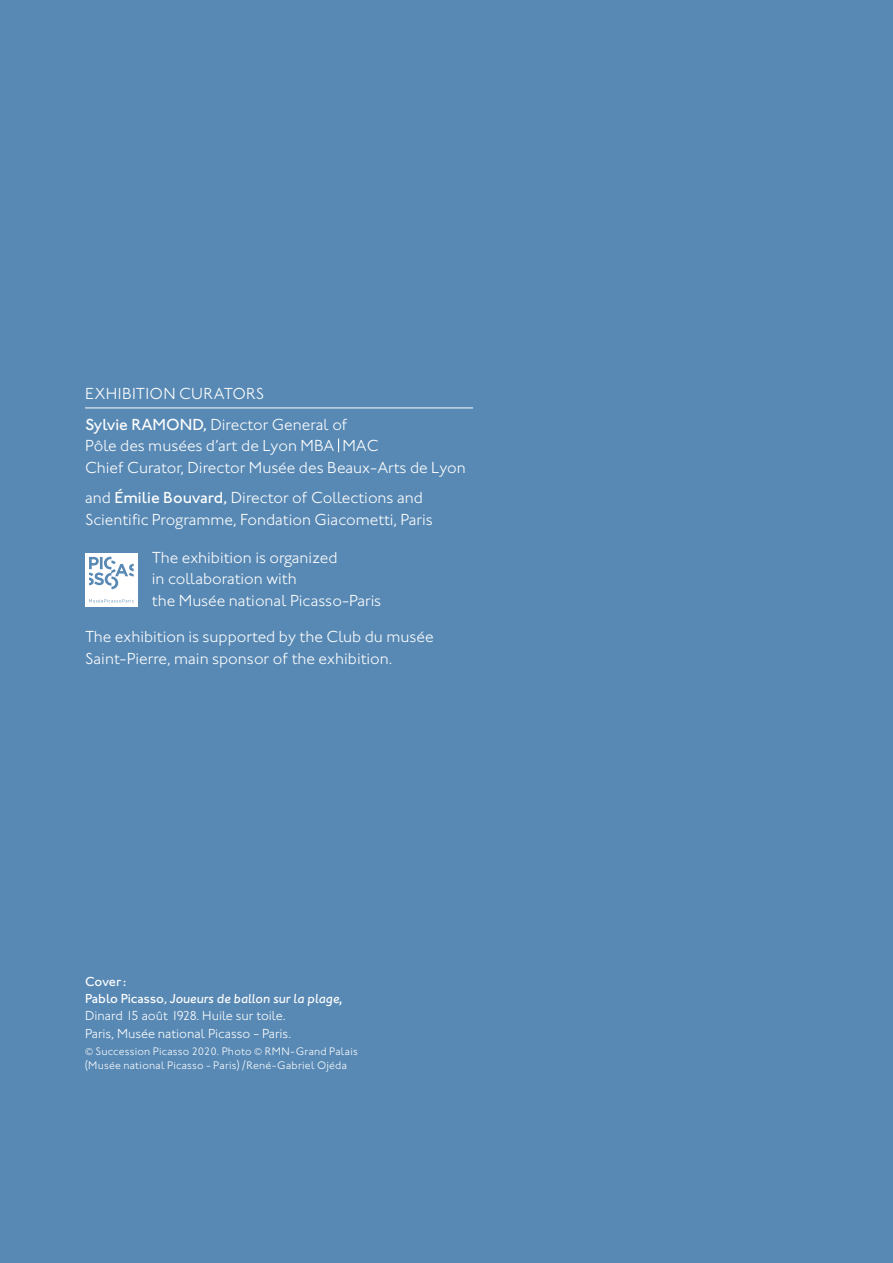
<style>
.page{position:relative;width:893px;height:1263px;background:#5889b4}
.page>*{position:absolute;margin:0;border:0;box-sizing:border-box;transform-origin:0 0}
.t1{font:300 16.5px/21.8px "Johnston ITC";color:#fff}
.t2{font:300 13.5px/17.2px "Johnston ITC";color:#fff}
.t3{font:italic 500 13.5px "Johnston ITC Pro";color:#fff}
.t4{font:500 13.5px "Johnston ITC";letter-spacing:-.005em;color:#fff}
.t5{font:300 11.25px/13.5px "Johnston ITC";letter-spacing:.02em;color:#fff}
.s1{font-weight:500}
.s2{font-family:"Johnston ITC";font-style:normal}
</style>
<div class="page">
<hr style="left:85px;top:408px;width:388px;height:1px;background:#fff">
<svg style="left:338px;top:438px;width:1px;height:14px"></svg>
<div style="left:85px;top:553px;width:53px;height:53px;background:#fff"></div>
<svg style="left:89px;top:557px;width:45px;height:32px"></svg>
<svg style="left:89px;top:599px;width:45px;height:3px"></svg>
<p class="t1" style="left:85px;top:379px;width:264px;line-height:30.3px">EXHIBITION CURATORS<br><span class="s1">Sylvie RAMOND,</span> Director General of</p>
<p class="t1" style="left:85px;top:435px;width:382px">Pôle des musées d’art de Lyon MBA MAC<br>Chief Curator, Director Musée des Beaux-Arts de Lyon</p>
<p class="t1" style="left:85px;top:487px;width:349px">and <span class="s1">Émilie Bouvard,</span> Director of Collections and<br>Scientific Programme, Fondation Giacometti, Paris</p>
<p class="t1" style="left:152px;top:546px;width:231px">The exhibition is organized<br>in collaboration with<br>the Musée national Picasso-Paris</p>
<p class="t1" style="left:85px;top:626px;width:350px">The exhibition is supported by the Club du musée<br>Saint-Pierre, main sponsor of the exhibition.</p>
<p class="t4" style="left:85px;top:973px;width:43px">Cover:</p>
<p class="t3" style="left:85px;top:991px;width:259px"><span class="s2">Pablo Picasso,</span> Joueurs de ballon sur la plage,</p>
<p class="t2" style="left:85px;top:1007px;width:208px">Dinard 15 août 1928. Huile sur toile.<br>Paris, Musée national Picasso - Paris.</p>
<p class="t5" style="left:85px;top:1045px;width:274px">© Succession Picasso 2020. Photo © RMN-Grand Palais (Musée national Picasso - Paris) /René-Gabriel Ojéda</p>
</div>
